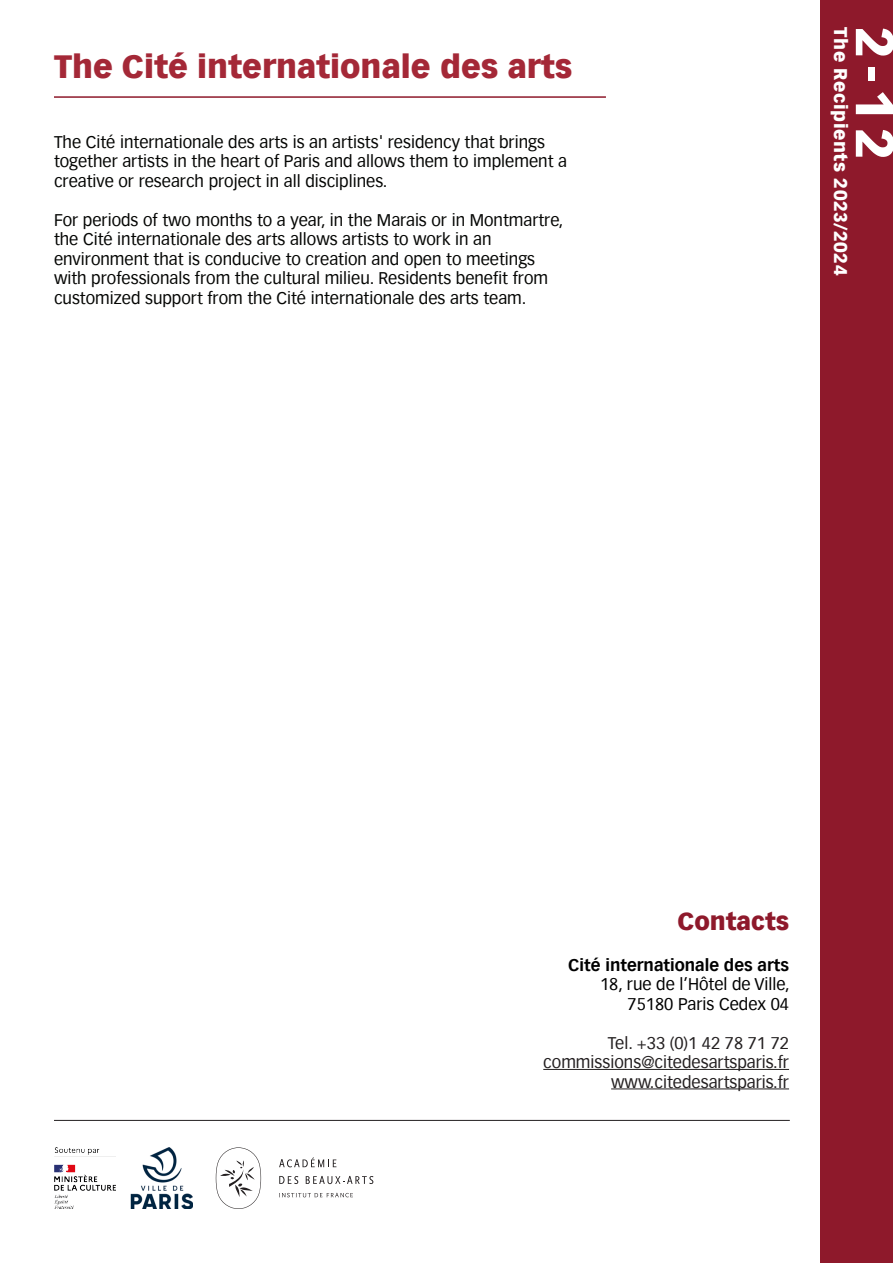
<style>
.page{position:relative;width:893px;height:1263px;background:#fff}
.page>*{position:absolute;margin:0;border:0;box-sizing:border-box;transform-origin:0 0}
.t1{font:900 52.5px "Vectora Com";color:#fff}
.t2{font:900 31.5px "Vectora Com";color:#a42837}
.t3{font:900 24px "Vectora Com";color:#8e192b}
.t4{font:900 18px "Vectora Com";letter-spacing:.03em;color:#fff}
.t5{font:16.5px/19.5px "Vectora Com";color:#040503}
.t6{font:16.5px "Vectora Com";color:#231f20}
.t7{font:16.5px "Vectora Com";color:#000}
.t8{font:700 16.5px "Vectora Com";color:#000}
</style>
<div class="page">
<hr style="left:543px;top:1069px;width:246px;height:1px;background:#231f20">
<hr style="left:611px;top:1088px;width:178px;height:1px;background:#231f20">
<hr style="left:54px;top:1120px;width:736px;height:1px;background:#231f20">
<img style="left:131px;top:1147px;width:61px;height:62px">
<svg style="left:279px;top:1157px;width:57px;height:10px"></svg>
<svg style="left:279px;top:1176px;width:19px;height:8px"></svg>
<svg style="left:306px;top:1176px;width:67px;height:8px"></svg>
<svg style="left:279px;top:1193px;width:74px;height:4px"></svg>
<svg style="left:216px;top:1147px;width:45px;height:62px"></svg>
<img style="left:54px;top:1147px;width:62px;height:62px">
<div style="left:821px;top:0;width:72px;height:1263px;background:#8e192b"></div>
<hr style="left:54px;top:96px;width:552px;height:2px;background:#8e192b">
<p class="t2" style="left:54px;top:48px;width:520px">The Cité internationale des arts</p>
<p class="t5" style="left:54px;top:132px;width:514px">The Cité internationale des arts is an artists' residency that brings together artists in the heart of Paris and allows them to implement a creative or research project in all disciplines.</p>
<p class="t5" style="left:54px;top:210px;width:511px">For periods of two months to a year, in the Marais or in Montmartre, the Cité internationale des arts allows artists to work in an environment that is conducive to creation and open to meetings with professionals from the cultural milieu. Residents benefit from customized support from the Cité internationale des arts team.</p>
<p class="t4" style="left:852px;top:27px;width:250px;rotate:90deg">The Recipients 2023/2024</p>
<p class="t1" style="left:907px;top:27px;width:134px;rotate:90deg">2-12</p>
<p class="t3" style="left:677px;top:906px;width:113px">Contacts</p>
<p class="t8" style="left:568px;top:955px;width:222px">Cité internationale des arts</p>
<p class="t7" style="left:600px;top:974px;width:191px">18, rue de l’Hôtel de Ville,</p>
<p class="t7" style="left:628px;top:994px;width:163px">75180 Paris Cedex 04</p>
<p class="t6" style="left:608px;top:1033px;width:183px">Tel. +33 (0)1 42 78 71 72</p>
<p class="t6" style="left:543px;top:1052px;width:247px">commissions@citedesartsparis.fr</p>
<p class="t6" style="left:611px;top:1072px;width:179px">www.citedesartsparis.fr</p>
</div>
